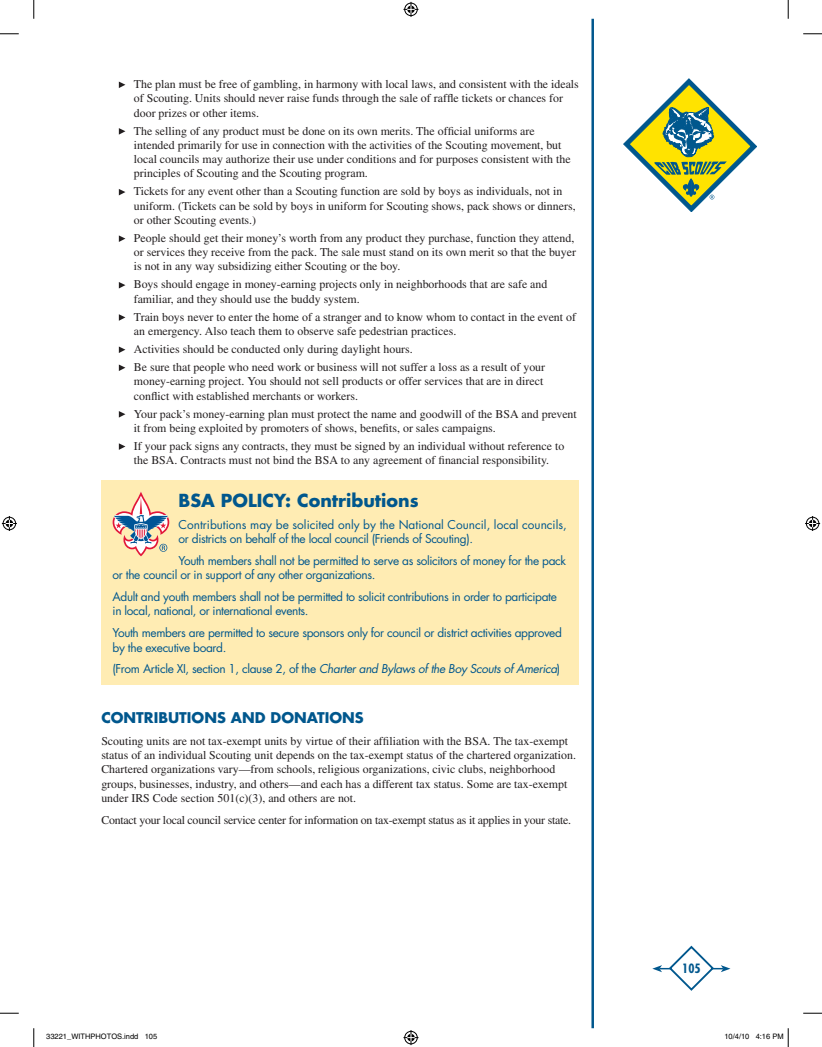
<style>
.page{position:relative;width:822px;height:1047px;background:#fff}
.page>*{position:absolute;margin:0;border:0;box-sizing:border-box;transform-origin:0 0}
.t1{font:700 17.5px "Futura";color:#00578d}
.t2{font:700 14.38px "Futura";color:#00578d}
.t3{font:700 condensed 12.5px "Futura";color:#00578d}
.t4{font:11.88px/14.2px "Times";color:#231f20}
.t5{font:11.88px/14.2px "Futura";letter-spacing:-.03em;color:#00578d}
.t6{font:11.88px/14.2px "Futura";color:#00578d}
.t7{font:11.88px "Times";letter-spacing:-.02em;color:#231f20}
.t8{font:italic 11.88px "Futura";letter-spacing:-.03em;color:#00578d}
.t9{font:7.5px "Helvetica";color:#000}
.s1{font-style:normal}
</style>
<div class="page">
<svg style="left:623px;top:79px;width:133px;height:133px"></svg>
<hr style="left:659px;top:967px;width:64px;height:2px;background:#00578d">
<svg style="left:652px;top:965px;width:9px;height:7px"></svg>
<svg style="left:667px;top:945px;width:63px;height:46px"></svg>
<svg style="left:119px;top:82px;width:6px;height:6px"></svg>
<svg style="left:119px;top:128px;width:6px;height:7px"></svg>
<svg style="left:119px;top:189px;width:6px;height:6px"></svg>
<svg style="left:119px;top:235px;width:6px;height:7px"></svg>
<svg style="left:119px;top:282px;width:6px;height:6px"></svg>
<svg style="left:119px;top:314px;width:6px;height:7px"></svg>
<svg style="left:119px;top:346px;width:6px;height:7px"></svg>
<svg style="left:119px;top:364px;width:6px;height:7px"></svg>
<svg style="left:119px;top:411px;width:6px;height:6px"></svg>
<svg style="left:119px;top:443px;width:6px;height:7px"></svg>
<div style="left:101px;top:480px;width:477px;height:204px;background:#ffecb3"></div>
<svg style="left:112px;top:492px;width:57px;height:64px"></svg>
<hr style="left:591px;top:19px;width:2px;height:1009px;background:#00578d">
<svg style="left:0;top:33px;width:19px;height:2px"></svg>
<svg style="left:803px;top:33px;width:18px;height:2px"></svg>
<svg style="left:0;top:1012px;width:19px;height:1px"></svg>
<svg style="left:803px;top:1012px;width:18px;height:1px"></svg>
<svg style="left:33px;top:0;width:2px;height:19px"></svg>
<svg style="left:33px;top:1028px;width:2px;height:18px"></svg>
<svg style="left:787px;top:0;width:1px;height:19px"></svg>
<svg style="left:403px;top:2px;width:15px;height:15px"></svg>
<svg style="left:403px;top:1030px;width:15px;height:14px"></svg>
<svg style="left:2px;top:516px;width:15px;height:15px"></svg>
<svg style="left:805px;top:516px;width:14px;height:15px"></svg>
<svg style="left:787px;top:1028px;width:1px;height:18px"></svg>
<p class="t4" style="left:134px;top:78px;width:446px">The plan must be free of gambling, in harmony with local laws, and consistent with the ideals of Scouting. Units should never raise funds through the sale of raffle tickets or chances for door prizes or other items.</p>
<p class="t4" style="left:134px;top:125px;width:438px">The selling of any product must be done on its own merits. The official uniforms are intended primarily for use in connection with the activities of the Scouting movement, but local councils may authorize their use under conditions and for purposes consistent with the principles of Scouting and the Scouting program.</p>
<p class="t4" style="left:134px;top:185px;width:443px">Tickets for any event other than a Scouting function are sold by boys as individuals, not in uniform. (Tickets can be sold by boys in uniform for Scouting shows, pack shows or dinners, or other Scouting events.)</p>
<p class="t4" style="left:134px;top:232px;width:443px">People should get their money’s worth from any product they purchase, function they attend, or services they receive from the pack. The sale must stand on its own merit so that the buyer is not in any way subsidizing either Scouting or the boy.</p>
<p class="t4" style="left:134px;top:278px;width:415px">Boys should engage in money-earning projects only in neighborhoods that are safe and familiar, and they should use the buddy system.</p>
<p class="t4" style="left:134px;top:311px;width:443px">Train boys never to enter the home of a stranger and to know whom to contact in the event of an emergency. Also teach them to observe safe pedestrian practices.</p>
<p class="t4" style="left:134px;top:341px;width:412px;line-height:18px">Activities should be conducted only during daylight hours.<br>Be sure that people who need work or business will not suffer a loss as a result of your</p>
<p class="t4" style="left:134px;top:375px;width:411px">money-earning project. You should not sell products or offer services that are in direct conflict with established merchants or workers.</p>
<p class="t4" style="left:134px;top:407px;width:444px">Your pack’s money-earning plan must protect the name and goodwill of the BSA and prevent it from being exploited by promoters of shows, benefits, or sales campaigns.</p>
<p class="t4" style="left:134px;top:440px;width:432px">If your pack signs any contracts, they must be signed by an individual without reference to the BSA. Contracts must not bind the BSA to any agreement of financial responsibility.</p>
<h1 class="t1" style="left:178px;top:493px;width:241px">BSA POLICY: Contributions</h1>
<p class="t6" style="left:178px;top:518px;width:389px">Contributions may be solicited only by the National Council, local councils, or districts on behalf of the local council (Friends of Scouting).</p>
<p class="t5" style="left:112px;top:554px;width:455px;text-indent:66px">Youth members shall not be permitted to serve as solicitors of money for the pack or the council or in support of any other organizations.</p>
<p class="t5" style="left:112px;top:590px;width:445px">Adult and youth members shall not be permitted to solicit contributions in order to participate in local, national, or international events.</p>
<p class="t5" style="left:112px;top:626px;width:450px">Youth members are permitted to secure sponsors only for council or district activities approved by the executive board.</p>
<p class="t8" style="left:112px;top:663px;width:449px"><span class="s1">(From Article XI, section 1, clause 2, of the</span> Charter and Bylaws of the Boy Scouts of America<span class="s1">)</span></p>
<p class="t2" style="left:101px;top:711px;width:264px">CONTRIBUTIONS AND DONATIONS</p>
<p class="t4" style="left:101px;top:734px;width:476px">Scouting units are not tax-exempt units by virtue of their affiliation with the BSA. The tax-exempt status of an individual Scouting unit depends on the tax-exempt status of the chartered organization.<br>Chartered organizations vary—from schools, religious organizations, civic clubs, neighborhood groups, businesses, industry, and others—and each has a different tax status. Some are tax-exempt under IRS Code section 501(c)(3), and others are not.</p>
<p class="t7" style="left:101px;top:815px;width:471px">Contact your local council service center for information on tax-exempt status as it applies in your state.</p>
<p class="t3" style="left:682px;top:963px;width:20px">105</p>
<p class="t9" style="left:46px;top:1033px;width:112px">33221_WITHPHOTOS.indd 105</p>
<p class="t9" style="left:724px;top:1033px;width:61px">10/4/10 4:16 PM</p>
</div>
